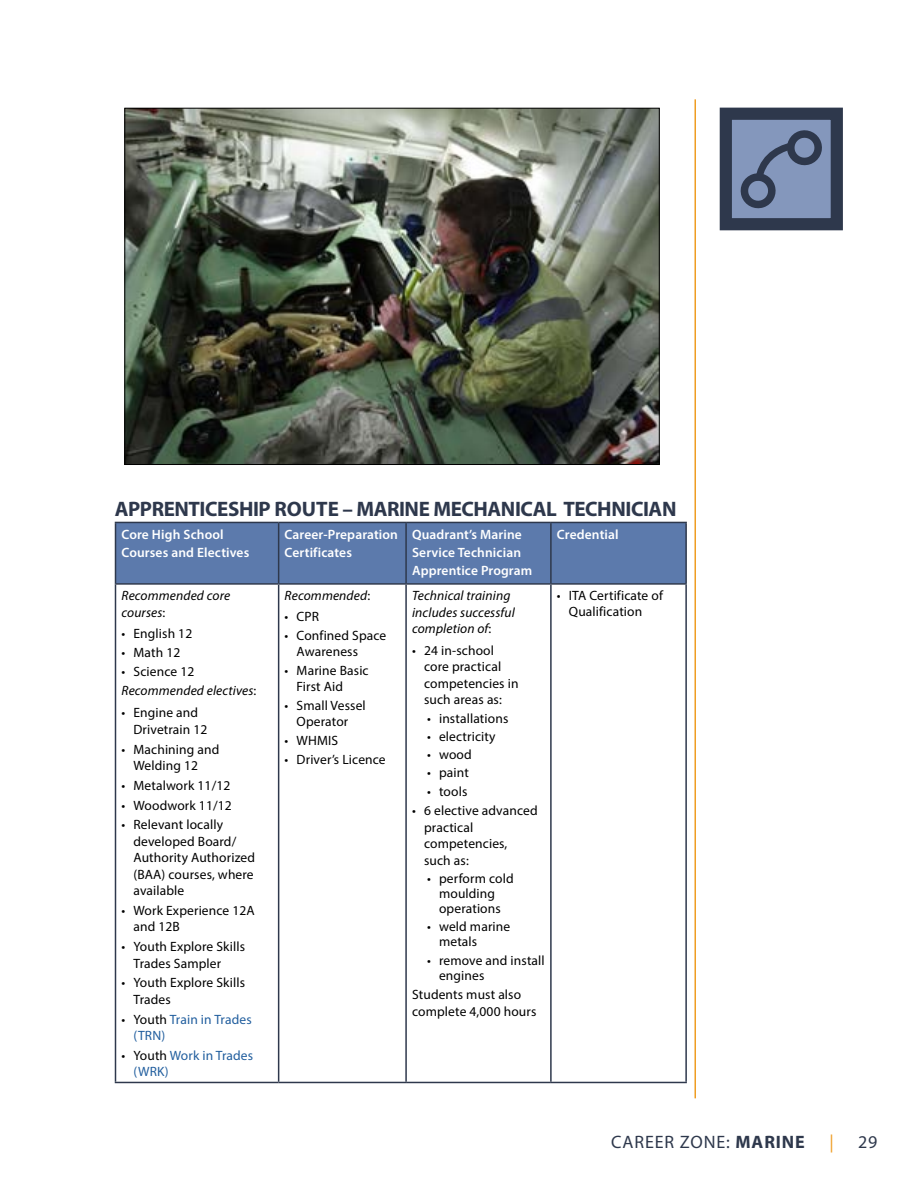
<style>
.page{position:relative;width:918px;height:1188px;background:#fff}
.page>*{position:absolute;margin:0;border:0;box-sizing:border-box;transform-origin:0 0}
.t1{font:700 21px "Myriad Pro";letter-spacing:-.02em;color:#2e384c}
.t2{font:18px "Myriad Pro";letter-spacing:.05em;color:#2e384c}
.t3{font:18px "Myriad Pro";color:#ef9d23}
.t4{font:13.5px/16.5px "Myriad Pro";letter-spacing:.01em;color:#000}
.t5{font:600 13.5px/18px "Myriad Pro";letter-spacing:.01em;color:#fff}
.t6{font:italic 13.5px/16.5px "Myriad Pro";letter-spacing:.01em;color:#000}
.t7{font:13.5px/16.5px "Myriad Pro";letter-spacing:.01em;color:#215e9e}
.s1{font-style:normal}
.s2{color:#000}
.s3{font-weight:700}
</style>
<div class="page">
<hr style="left:694px;top:99px;width:2px;height:999px;background:#ef9d23">
<div style="left:726px;top:114px;width:111px;height:110px;background:#8497bc"></div>
<div style="left:720px;top:108px;width:123px;height:122px;border:12px solid #2e384c"></div>
<svg style="left:740px;top:130px;width:82px;height:79px"></svg>
<div style="left:116px;top:523px;width:569px;height:60px;background:#5c7aac"></div>
<svg style="left:116px;top:585px;width:569px;height:497px"></svg>
<hr style="left:278px;top:523px;width:1px;height:60px;background:#2e384c">
<hr style="left:405px;top:523px;width:2px;height:60px;background:#2e384c">
<hr style="left:550px;top:585px;width:2px;height:497px;background:#2e384c">
<hr style="left:685px;top:585px;width:2px;height:497px;background:#2e384c">
<hr style="left:406px;top:1082px;width:145px;height:1px;background:#2e384c">
<hr style="left:551px;top:1082px;width:136px;height:1px;background:#2e384c">
<hr style="left:115px;top:585px;width:1px;height:497px;background:#2e384c">
<hr style="left:278px;top:585px;width:1px;height:497px;background:#2e384c">
<hr style="left:115px;top:1082px;width:164px;height:1px;background:#2e384c">
<hr style="left:115px;top:522px;width:164px;height:1px;background:#2e384c">
<hr style="left:115px;top:523px;width:1px;height:60px;background:#2e384c">
<hr style="left:279px;top:522px;width:127px;height:1px;background:#2e384c">
<hr style="left:406px;top:522px;width:145px;height:1px;background:#2e384c">
<hr style="left:551px;top:522px;width:136px;height:1px;background:#2e384c">
<hr style="left:550px;top:523px;width:2px;height:60px;background:#2e384c">
<hr style="left:685px;top:523px;width:2px;height:60px;background:#2e384c">
<hr style="left:115px;top:583px;width:164px;height:2px;background:#2e384c">
<hr style="left:279px;top:583px;width:127px;height:2px;background:#2e384c">
<hr style="left:406px;top:583px;width:145px;height:2px;background:#2e384c">
<hr style="left:551px;top:583px;width:136px;height:2px;background:#2e384c">
<hr style="left:405px;top:585px;width:2px;height:497px;background:#2e384c">
<hr style="left:279px;top:1082px;width:127px;height:1px;background:#2e384c">
<img style="left:127px;top:110px;width:530px;height:353px">
<h1 class="t1" style="left:115px;top:495px;width:563px">APPRENTICESHIP ROUTE – MARINE MECHANICAL TECHNICIAN</h1>
<p class="t5" style="left:122px;top:525px;width:129px">Core High School<br>Courses and Electives</p>
<p class="t5" style="left:285px;top:525px;width:115px">Career-Preparation<br>Certificates</p>
<p class="t5" style="left:412px;top:525px;width:122px">Quadrant’s Marine<br>Service Technician<br>Apprentice Program</p>
<p class="t5" style="left:557px;top:525px;width:63px">Credential</p>
<p class="t6" style="left:121px;top:587px;width:110px">Recommended core courses<span class="s1">:</span></p>
<p class="t4" style="left:121px;top:625px;width:72px">• English 12</p>
<p class="t4" style="left:121px;top:644px;width:60px">• Math 12</p>
<p class="t6" style="left:121px;top:661px;width:136px;line-height:19.8px"><span class="s1">• Science 12<br></span>Recommended electives<span class="s1">:</span></p>
<p class="t4" style="left:133px;top:704px;width:76px;text-indent:-12px">• Engine and<br>Drivetrain 12</p>
<p class="t4" style="left:133px;top:741px;width:87px;text-indent:-12px">• Machining and<br>Welding 12</p>
<p class="t4" style="left:121px;top:777px;width:110px">• Metalwork 11/12</p>
<p class="t4" style="left:121px;top:797px;width:112px">• Woodwork 11/12</p>
<p class="t4" style="left:133px;top:816px;width:123px;text-indent:-12px">• Relevant locally developed Board/<br>Authority Authorized (BAA) courses, where available</p>
<p class="t4" style="left:133px;top:902px;width:123px;text-indent:-12px">• Work Experience 12A and 12B</p>
<p class="t4" style="left:133px;top:938px;width:113px;text-indent:-12px">• Youth Explore Skills<br>Trades Sampler</p>
<p class="t4" style="left:133px;top:974px;width:113px;text-indent:-12px">• Youth Explore Skills<br>Trades</p>
<p class="t7" style="left:133px;top:1011px;width:120px;text-indent:-12px"><span class="s2">• Youth</span> Train in Trades (TRN)</p>
<p class="t7" style="left:133px;top:1047px;width:121px;text-indent:-12px"><span class="s2">• Youth</span> Work in Trades (WRK)</p>
<p class="t4" style="left:569px;top:587px;width:96px;text-indent:-12px">• ITA Certificate of<br>Qualification</p>
<p class="t6" style="left:285px;top:587px;width:87px">Recommended<span class="s1">:</span></p>
<p class="t4" style="left:285px;top:608px;width:36px">• CPR</p>
<p class="t4" style="left:297px;top:628px;width:91px;line-height:15.8px;text-indent:-12px">• Confined Space<br>Awareness</p>
<p class="t4" style="left:297px;top:662px;width:74px;text-indent:-12px">• Marine Basic<br>First Aid</p>
<p class="t4" style="left:285px;top:698px;width:83px;line-height:15.8px;text-align:center">• Small Vessel<br>Operator</p>
<p class="t4" style="left:285px;top:732px;width:55px">• WHMIS</p>
<p class="t4" style="left:285px;top:751px;width:103px">• Driver’s Licence</p>
<p class="t6" style="left:412px;top:587px;width:104px">Technical training includes successful completion of<span class="s1">:</span></p>
<p class="t4" style="left:424px;top:642px;width:96px;text-indent:-12px">• 24 in-school core practical competencies in such areas as:</p>
<p class="t4" style="left:427px;top:710px;width:83px">• installations</p>
<p class="t4" style="left:427px;top:728px;width:70px">• electricity</p>
<p class="t4" style="left:427px;top:746px;width:46px">• wood</p>
<p class="t4" style="left:427px;top:764px;width:43px">• paint</p>
<p class="t4" style="left:427px;top:783px;width:42px">• tools</p>
<p class="t4" style="left:424px;top:802px;width:115px;text-indent:-12px">• 6 elective advanced practical competencies,<br>such as:</p>
<p class="t4" style="left:427px;top:871px;width:88px;line-height:15px;text-align:center">• perform cold moulding operations</p>
<p class="t4" style="left:439px;top:919px;width:73px;line-height:15px;text-indent:-12px">• weld marine metals</p>
<p class="t4" style="left:439px;top:952px;width:107px;line-height:15px;text-indent:-12px">• remove and install engines</p>
<p class="t4" style="left:412px;top:986px;width:126px">Students must also complete 4,000 hours</p>
<h2 class="t2" style="left:611px;top:1130px;width:195px">CAREER ZONE: <span class="s3">MARINE</span></h2>
<h2 class="t3" style="left:829px;top:1130px;width:6px">|</h2>
<h2 class="t2" style="left:858px;top:1130px;width:21px">29</h2>
</div>
